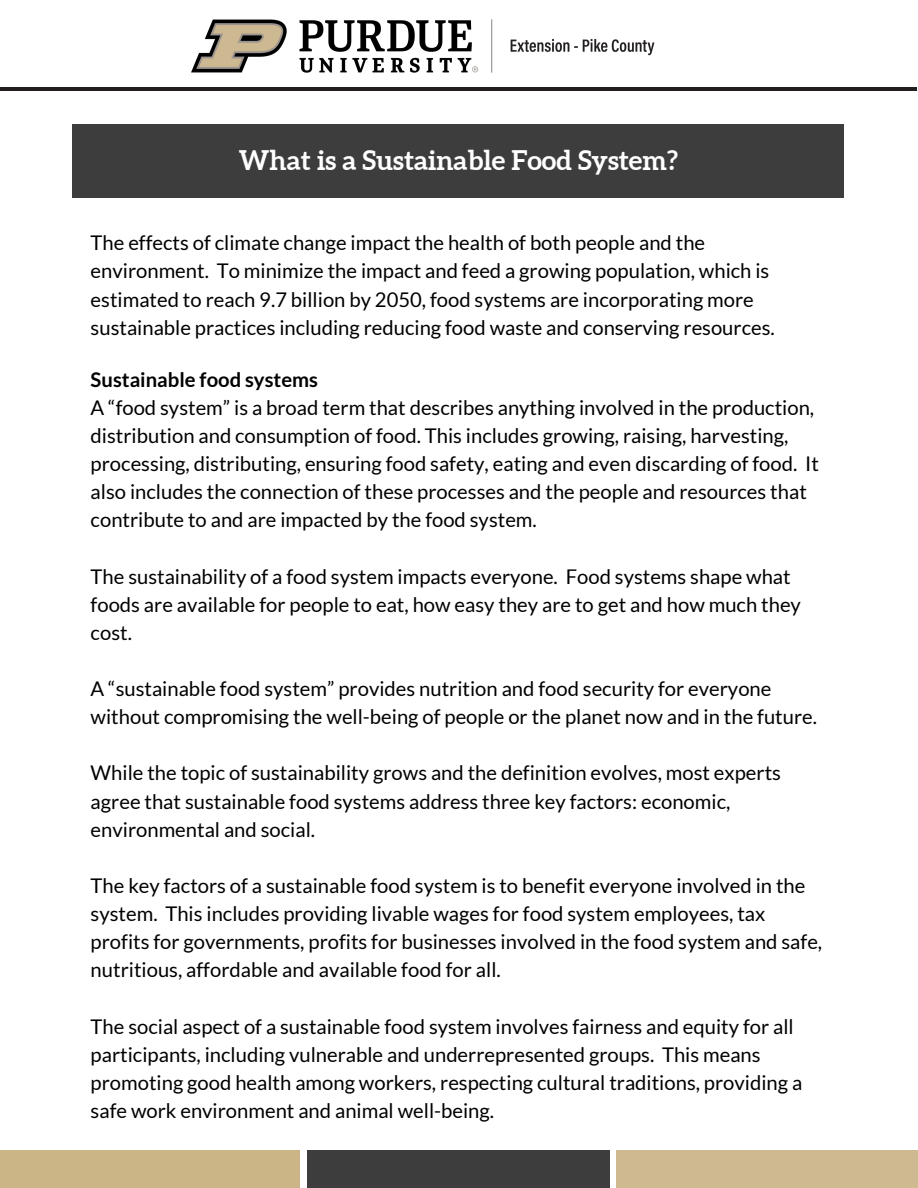
<style>
.page{position:relative;width:918px;height:1188px;background:#fff}
.page>*{position:absolute;margin:0;border:0;box-sizing:border-box;transform-origin:0 0}
.t1{font:700 27px "Aleo";color:#fff}
.t2{font:20.25px/28.2px "Lato";color:#000}
.t3{font:700 20.25px "Lato";color:#000}
</style>
<div class="page">
<div style="left:0;top:1151px;width:300px;height:37px;background:#cbb587"></div>
<div style="left:307px;top:1151px;width:302px;height:37px;background:#3d3d3d"></div>
<div style="left:617px;top:1151px;width:301px;height:37px;background:#cfb991"></div>
<hr style="left:0;top:87px;width:917px;height:4px;background:#231f20">
<div style="left:72px;top:124px;width:772px;height:73px;background:#3d3d3d"></div>
<img style="left:191px;top:19px;width:464px;height:54px">
<p class="t1" style="left:239px;top:145px;width:441px">What is a Sustainable Food System?</p>
<h1 class="t2" style="left:91px;top:228px;width:686px">The effects of climate change impact the health of both people and the environment. To minimize the impact and feed a growing population, which is estimated to reach 9.7 billion by 2050, food systems are incorporating more sustainable practices including reducing food waste and conserving resources.</h1>
<p class="t3" style="left:91px;top:367px;width:229px">Sustainable food systems</p>
<p class="t2" style="left:91px;top:393px;width:730px">A “food system” is a broad term that describes anything involved in the production, distribution and consumption of food. This includes growing, raising, harvesting, processing, distributing, ensuring food safety, eating and even discarding of food. It also includes the connection of these processes and the people and resources that contribute to and are impacted by the food system.</p>
<p class="t2" style="left:91px;top:562px;width:712px">The sustainability of a food system impacts everyone. Food systems shape what foods are available for people to eat, how easy they are to get and how much they cost.</p>
<p class="t2" style="left:91px;top:674px;width:728px">A “sustainable food system” provides nutrition and food security for everyone without compromising the well-being of people or the planet now and in the future.</p>
<p class="t2" style="left:91px;top:759px;width:692px">While the topic of sustainability grows and the definition evolves, most experts agree that sustainable food systems address three key factors: economic, environmental and social.</p>
<p class="t2" style="left:91px;top:871px;width:733px">The key factors of a sustainable food system is to benefit everyone involved in the system. This includes providing livable wages for food system employees, tax profits for governments, profits for businesses involved in the food system and safe, nutritious, affordable and available food for all.</p>
<p class="t2" style="left:91px;top:1012px;width:713px">The social aspect of a sustainable food system involves fairness and equity for all participants, including vulnerable and underrepresented groups. This means promoting good health among workers, respecting cultural traditions, providing a safe work environment and animal well-being.</p>
</div>
